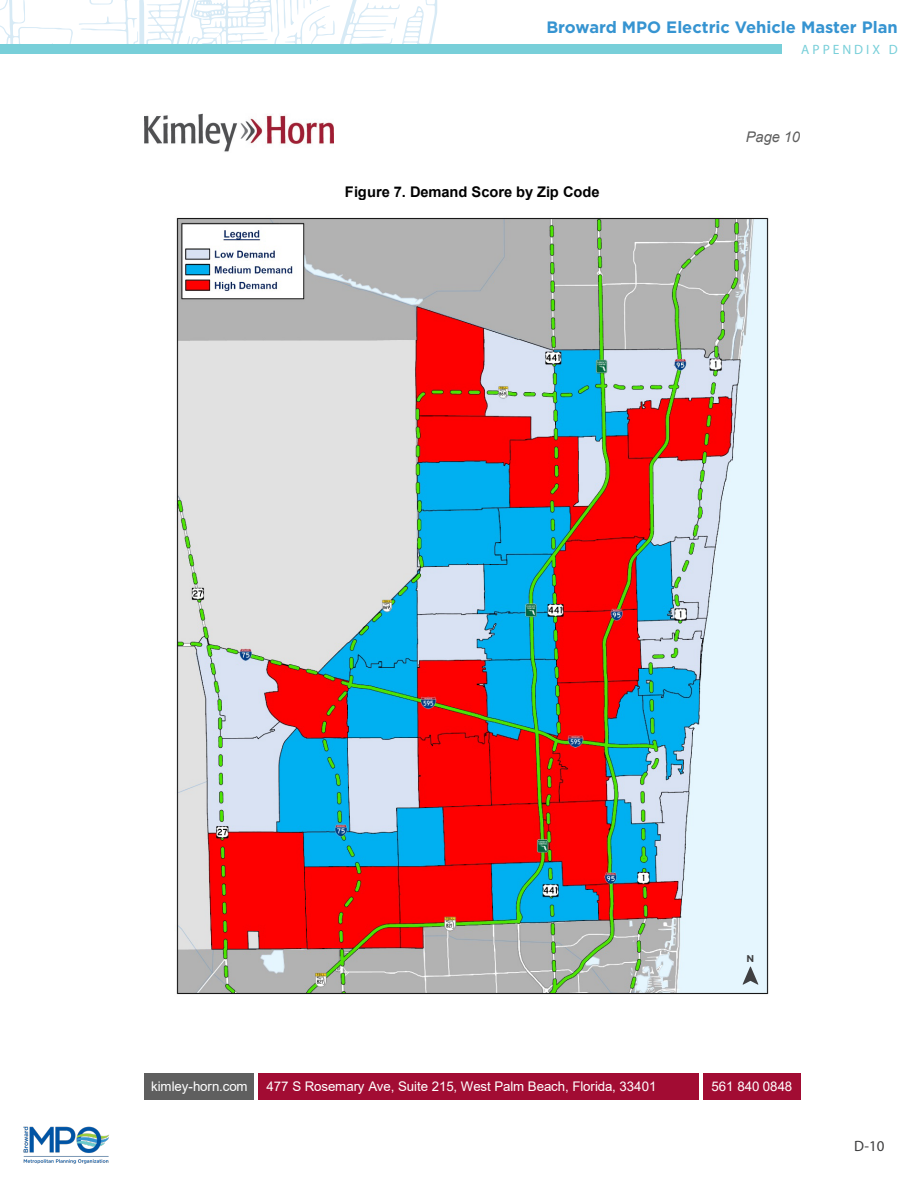
<style>
.page{position:relative;width:918px;height:1188px;background:#fff}
.page>*{position:absolute;margin:0;border:0;box-sizing:border-box;transform-origin:0 0}
.t1{font:700 16.5px "Gotham";color:#3694d1}
.t2{font:15px "Myriad Pro";color:#3e3e3f}
.t3{font:700 14.7px "Arial";letter-spacing:-.005em;color:#000}
.t4{font:italic 14.7px "Arial";letter-spacing:-.01em;color:#5f5f5f}
.t5{font:13.5px "Myriad Pro";letter-spacing:.22em;color:#78cfd9}
.t6{font:13.35px "Arial";letter-spacing:-.005em;color:#fff}
.Compass{font:700 9.9px "Gotham";color:#3e3e3f}
</style>
<div class="page">
<img style="left:23px;top:1126px;width:86px;height:37px">
<svg style="left:0;top:0;width:437px;height:44px"></svg>
<div style="left:0;top:44px;width:781px;height:10px;background:#78cfd9"></div>
<div style="left:144px;top:1073px;width:111px;height:27px;background:#5f5f5f"></div>
<div style="left:258px;top:1073px;width:441px;height:27px;background:#a20c33"></div>
<div style="left:702px;top:1073px;width:99px;height:27px;background:#a20c33"></div>
<hr style="left:254px;top:1073px;width:4px;height:27px;background:#fff">
<img style="left:144px;top:113px;width:189px;height:39px">
<img style="left:175px;top:217px;width:594px;height:778px">
<svg style="left:743px;top:967px;width:15px;height:18px"></svg>
<p class="t1" style="left:546px;top:16px;width:353px">Broward MPO Electric Vehicle Master Plan</p>
<p class="t5" style="left:801px;top:41px;width:98px">APPENDIX D</p>
<p class="t3" style="left:345px;top:182px;width:256px">Figure 7. Demand Score by Zip Code</p>
<p class="t4" style="left:746px;top:127px;width:56px">Page 10</p>
<p class="Compass" style="left:747px;top:952px;width:9px">N</p>
<p class="t6" style="left:151px;top:1077px;width:98px">kimley-horn.com</p>
<p class="t6" style="left:267px;top:1077px;width:391px">477 S Rosemary Ave, Suite 215, West Palm Beach, Florida, 33401</p>
<p class="t6" style="left:712px;top:1077px;width:82px">561 840 0848</p>
<p class="t2" style="left:854px;top:1137px;width:32px">D-10</p>
</div>
